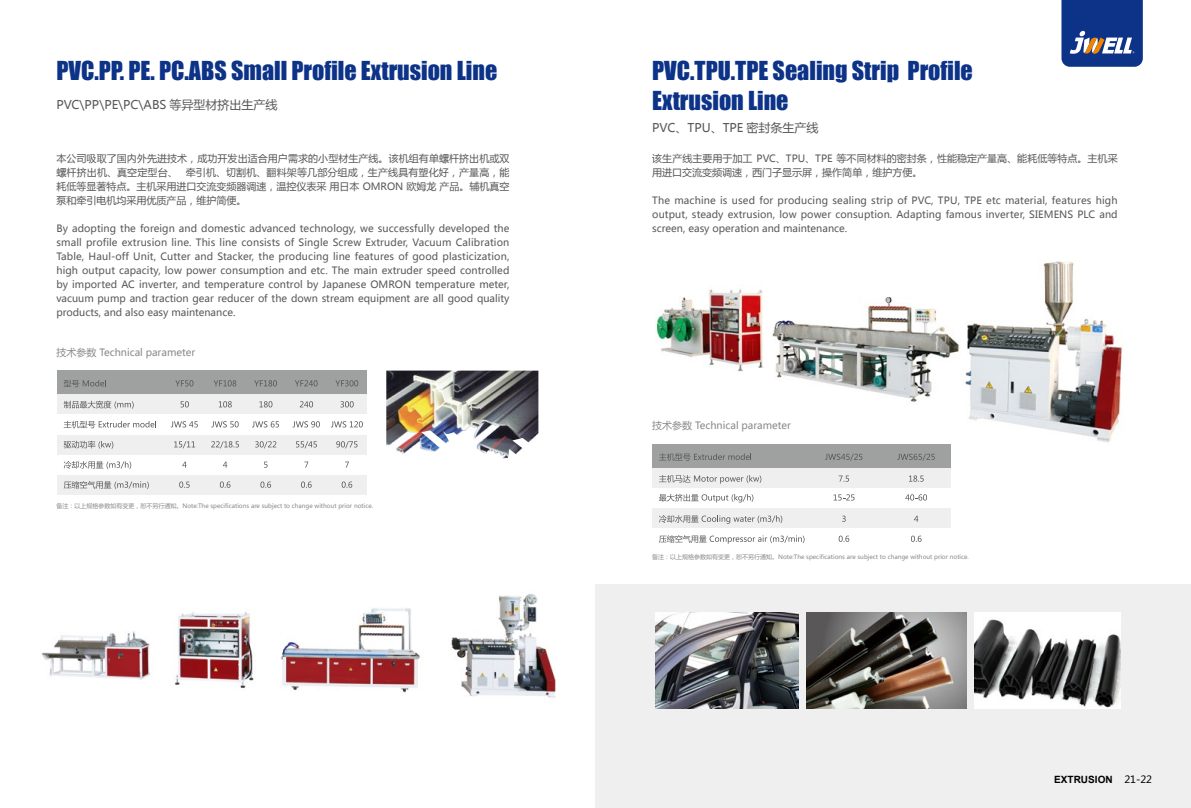
<style>
.page{position:relative;width:1191px;height:808px;background:#fff}
.page>*{position:absolute;margin:0;border:0;box-sizing:border-box;transform-origin:0 0}
.t1{font:24px/30px "Impact";color:#0c3388}
.t2{font:12px "Microsoft Ya Hei";color:#595757}
.t3{font:10px/14px "Microsoft Ya Hei";color:#595757;text-align:justify}
.t4{font:10px "Microsoft Ya Hei";color:#898989}
.t5{font:700 10px "Arial";color:#000}
.t6{font:6px "Microsoft Ya Hei";color:#898989}
.s1{font-family:"Microsoft Ya Hei";font-weight:400}
</style>
<div class="page">
<img style="left:656px;top:261px;width:467px;height:211px">
<div style="left:596px;top:584px;width:595px;height:224px;background:#efefef"></div>
<img style="left:41px;top:594px;width:515px;height:104px">
<svg style="left:1061px;top:0;width:81px;height:67px;background:#2c4b91"></svg>
<div style="left:652px;top:444px;width:156px;height:24px;background:#9fa0a0"></div>
<div style="left:652px;top:468px;width:156px;height:20px;background:#efefef"></div>
<div style="left:652px;top:508px;width:156px;height:20px;background:#efefef"></div>
<div style="left:809px;top:444px;width:71px;height:24px;background:#9fa0a0"></div>
<div style="left:880px;top:444px;width:71px;height:24px;background:#9fa0a0"></div>
<div style="left:809px;top:468px;width:71px;height:20px;background:#efefef"></div>
<div style="left:880px;top:468px;width:71px;height:20px;background:#efefef"></div>
<div style="left:809px;top:508px;width:71px;height:20px;background:#efefef"></div>
<div style="left:880px;top:508px;width:71px;height:20px;background:#efefef"></div>
<svg style="left:659px;top:475px;width:102px;height:9px"></svg>
<svg style="left:659px;top:494px;width:94px;height:8px"></svg>
<svg style="left:838px;top:475px;width:11px;height:7px"></svg>
<svg style="left:833px;top:494px;width:21px;height:6px"></svg>
<svg style="left:909px;top:475px;width:14px;height:7px"></svg>
<svg style="left:905px;top:494px;width:22px;height:6px"></svg>
<svg style="left:659px;top:453px;width:92px;height:8px"></svg>
<svg style="left:825px;top:454px;width:37px;height:7px"></svg>
<svg style="left:897px;top:454px;width:37px;height:7px"></svg>
<svg style="left:659px;top:515px;width:123px;height:9px"></svg>
<svg style="left:659px;top:535px;width:145px;height:9px"></svg>
<svg style="left:842px;top:516px;width:3px;height:6px"></svg>
<svg style="left:838px;top:536px;width:11px;height:6px"></svg>
<svg style="left:914px;top:516px;width:4px;height:6px"></svg>
<svg style="left:911px;top:536px;width:10px;height:6px"></svg>
<div style="left:286px;top:370px;width:40px;height:24px;background:#9fa0a0"></div>
<div style="left:327px;top:370px;width:40px;height:24px;background:#9fa0a0"></div>
<div style="left:286px;top:395px;width:40px;height:19px;background:#efefef"></div>
<div style="left:327px;top:395px;width:40px;height:19px;background:#efefef"></div>
<div style="left:286px;top:435px;width:40px;height:19px;background:#efefef"></div>
<div style="left:327px;top:435px;width:40px;height:19px;background:#efefef"></div>
<div style="left:286px;top:475px;width:40px;height:20px;background:#efefef"></div>
<div style="left:327px;top:475px;width:40px;height:20px;background:#efefef"></div>
<div style="left:57px;top:370px;width:106px;height:24px;background:#9fa0a0"></div>
<div style="left:57px;top:395px;width:106px;height:19px;background:#efefef"></div>
<div style="left:57px;top:435px;width:106px;height:19px;background:#efefef"></div>
<div style="left:164px;top:370px;width:40px;height:24px;background:#9fa0a0"></div>
<div style="left:205px;top:370px;width:40px;height:24px;background:#9fa0a0"></div>
<div style="left:245px;top:370px;width:41px;height:24px;background:#9fa0a0"></div>
<div style="left:164px;top:395px;width:40px;height:19px;background:#efefef"></div>
<div style="left:205px;top:395px;width:40px;height:19px;background:#efefef"></div>
<div style="left:245px;top:395px;width:41px;height:19px;background:#efefef"></div>
<div style="left:164px;top:435px;width:40px;height:19px;background:#efefef"></div>
<div style="left:205px;top:435px;width:40px;height:19px;background:#efefef"></div>
<div style="left:245px;top:435px;width:41px;height:19px;background:#efefef"></div>
<svg style="left:64px;top:401px;width:70px;height:8px"></svg>
<svg style="left:64px;top:380px;width:42px;height:7px"></svg>
<svg style="left:64px;top:421px;width:92px;height:7px"></svg>
<svg style="left:64px;top:441px;width:49px;height:8px"></svg>
<div style="left:57px;top:475px;width:106px;height:20px;background:#efefef"></div>
<div style="left:164px;top:475px;width:40px;height:20px;background:#efefef"></div>
<div style="left:205px;top:475px;width:40px;height:20px;background:#efefef"></div>
<div style="left:245px;top:475px;width:41px;height:20px;background:#efefef"></div>
<svg style="left:64px;top:461px;width:67px;height:8px"></svg>
<svg style="left:64px;top:481px;width:85px;height:8px"></svg>
<svg style="left:180px;top:401px;width:9px;height:6px"></svg>
<svg style="left:174px;top:441px;width:21px;height:7px"></svg>
<svg style="left:182px;top:462px;width:5px;height:6px"></svg>
<svg style="left:179px;top:481px;width:11px;height:7px"></svg>
<svg style="left:175px;top:380px;width:18px;height:6px"></svg>
<svg style="left:171px;top:421px;width:27px;height:6px"></svg>
<svg style="left:219px;top:401px;width:13px;height:6px"></svg>
<svg style="left:211px;top:441px;width:28px;height:7px"></svg>
<svg style="left:223px;top:462px;width:4px;height:6px"></svg>
<svg style="left:220px;top:481px;width:10px;height:7px"></svg>
<svg style="left:214px;top:380px;width:22px;height:6px"></svg>
<svg style="left:211px;top:421px;width:28px;height:6px"></svg>
<svg style="left:259px;top:401px;width:13px;height:6px"></svg>
<svg style="left:255px;top:441px;width:21px;height:7px"></svg>
<svg style="left:264px;top:462px;width:3px;height:6px"></svg>
<svg style="left:260px;top:481px;width:11px;height:7px"></svg>
<svg style="left:254px;top:380px;width:23px;height:6px"></svg>
<svg style="left:252px;top:421px;width:27px;height:6px"></svg>
<svg style="left:300px;top:401px;width:13px;height:6px"></svg>
<svg style="left:296px;top:441px;width:21px;height:7px"></svg>
<svg style="left:304px;top:462px;width:4px;height:6px"></svg>
<svg style="left:301px;top:481px;width:11px;height:7px"></svg>
<svg style="left:295px;top:380px;width:22px;height:6px"></svg>
<svg style="left:293px;top:421px;width:27px;height:6px"></svg>
<svg style="left:340px;top:401px;width:14px;height:6px"></svg>
<svg style="left:336px;top:441px;width:21px;height:7px"></svg>
<svg style="left:331px;top:421px;width:32px;height:6px"></svg>
<svg style="left:345px;top:462px;width:4px;height:6px"></svg>
<svg style="left:342px;top:481px;width:10px;height:7px"></svg>
<svg style="left:335px;top:380px;width:23px;height:6px"></svg>
<img style="left:974px;top:613px;width:146px;height:95px">
<img style="left:806px;top:613px;width:160px;height:95px">
<img style="left:655px;top:613px;width:143px;height:95px">
<img style="left:386px;top:371px;width:152px;height:88px">
<h1 class="t1" style="left:56px;top:55px;width:442px">PVC.PP. PE. PC.ABS Small Profile Extrusion Line</h1>
<p class="t2" style="left:56px;top:97px;width:223px">PVC\PP\PE\PC\ABS 等异型材挤出生产线</p>
<p class="t3" style="left:56px;top:151px;width:454px">本公司吸取了国内外先进技术，成功开发出适合用户需求的小型材生产线。该机组有单螺杆挤出机或双螺杆挤出机、真空定型台、 牵引机、切割机、翻料架等几部分组成，生产线具有塑化好，产量高，能耗低等显著特点。主机采用进口交流变频器调速，温控仪表采 用日本 OMRON 欧姆龙 产品。辅机真空泵和牵引电机均采用优质产品，维护简便。</p>
<p class="t3" style="left:56px;top:221px;width:454px">By adopting the foreign and domestic advanced technology, we successfully developed the small profile extrusion line. This line consists of Single Screw Extruder, Vacuum Calibration Table, Haul-off Unit, Cutter and Stacker, the producing line features of good plasticization, high output capacity, low power consumption and etc. The main extruder speed controlled by imported AC inverter, and temperature control by Japanese OMRON temperature meter, vacuum pump and traction gear reducer of the down stream equipment are all good quality products, and also easy maintenance.</p>
<p class="t4" style="left:56px;top:346px;width:140px">技术参数 Technical parameter</p>
<p class="t6" style="left:56px;top:502px;width:318px">备注：以上规格参数如有变更，恕不另行通知。Note:The specifications are subject to change without prior notice.</p>
<h1 class="t1" style="left:652px;top:55px;width:322px">PVC.TPU.TPE Sealing Strip Profile<br>Extrusion Line</h1>
<p class="t2" style="left:652px;top:120px;width:168px">PVC、TPU、TPE 密封条生产线</p>
<p class="t3" style="left:652px;top:151px;width:467px">该生产线主要用于加工 PVC、TPU、TPE 等不同材料的密封条，性能稳定产量高、能耗低等特点。主机采用进口交流变频调速，西门子显示屏，操作简单，维护方便。</p>
<p class="t3" style="left:652px;top:193px;width:467px">The machine is used for producing sealing strip of PVC, TPU, TPE etc material, features high output, steady extrusion, low power consuption. Adapting famous inverter, SIEMENS PLC and screen, easy operation and maintenance.</p>
<p class="t4" style="left:652px;top:418px;width:140px">技术参数 Technical parameter</p>
<p class="t6" style="left:652px;top:553px;width:318px">备注：以上规格参数如有变更，恕不另行通知。Note:The specifications are subject to change without prior notice.</p>
<p class="t5" style="left:1054px;top:772px;width:99px">EXTRUSION <span class="s1">21-22</span></p>
</div>
